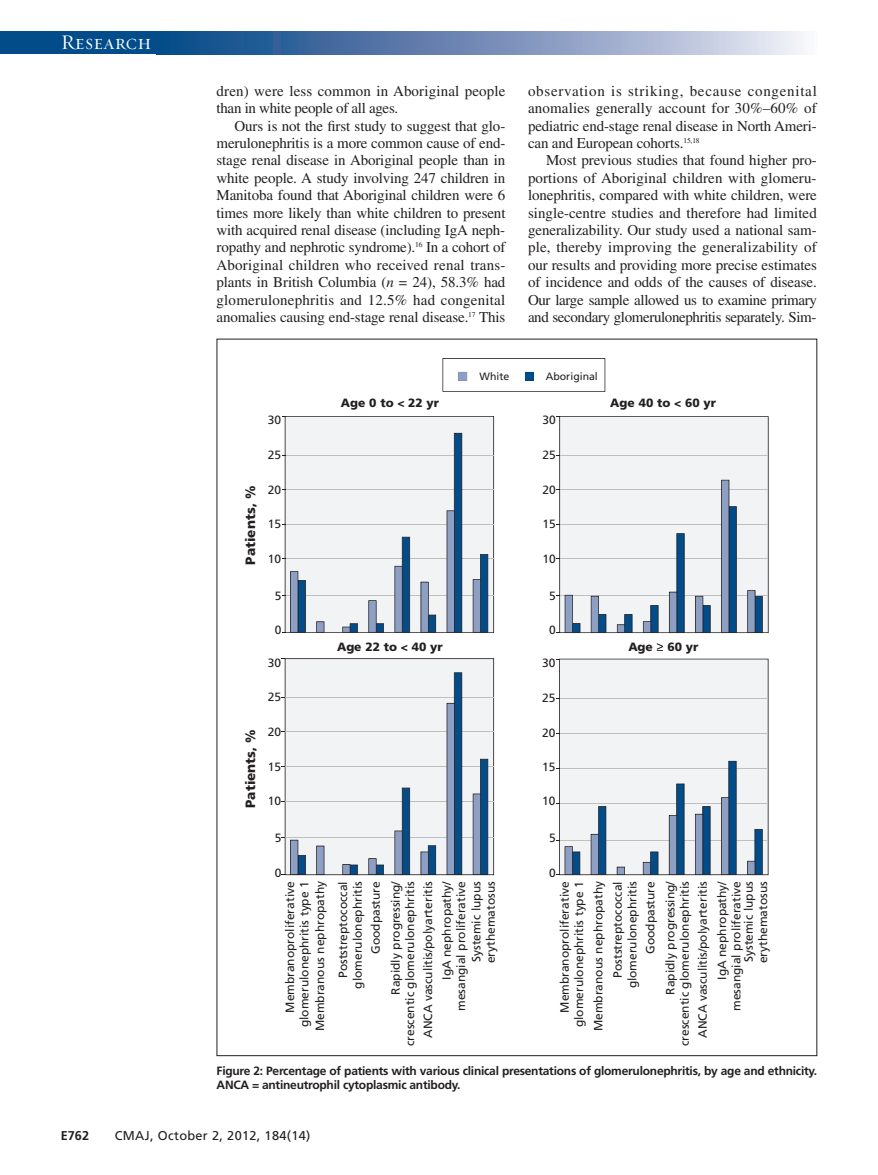
<style>
.page{position:relative;width:878px;height:1175px;background:#fff}
.page>*{position:absolute;margin:0;border:0;box-sizing:border-box;transform-origin:0 0}
.t1{font:21px "Requiem Display HTF Small Caps";letter-spacing:.005em;color:#fff}
.t2{font:15px/17.4px "Times LT Std";letter-spacing:-.01em;color:#231f20;text-align:justify}
.t3{font:15px/17.4px "Times LT Std";letter-spacing:.01em;color:#231f20}
.t4{font:900 13.5px "Frutiger LT Std";color:#231f20}
.t5{font:12.75px "Frutiger LT Std";letter-spacing:.025em;color:#231f20}
.t6{font:700 12.75px "Frutiger LT Std";color:#231f20}
.t7{font:12px/14.4px "Frutiger LT Std";color:#231f20;text-align:right}
.t8{font:700 12px/14.2px "Frutiger LT Std";letter-spacing:-.02em;color:#231f20}
.t9{font:900 12px "Frutiger LT Std";color:#231f20}
.t10{font:10.5px "Frutiger LT Std";color:#231f20}
.s1{font-style:italic}
</style>
<div class="page">
<div style="left:0;top:32px;width:164px;height:22px;background:#014c89"></div>
<svg style="left:164px;top:32px;width:640px;height:22px;background:#7692ba"></svg>
<svg style="left:285px;top:416px;width:209px;height:217px;fill:#f2f3f4"></svg>
<hr style="left:285px;top:595px;width:208px;height:1px;background:#c0bfbf">
<hr style="left:285px;top:557px;width:208px;height:1px;background:#c0bfbf">
<hr style="left:285px;top:524px;width:208px;height:1px;background:#c0bfbf">
<hr style="left:285px;top:489px;width:208px;height:1px;background:#c0bfbf">
<hr style="left:285px;top:455px;width:208px;height:1px;background:#c0bfbf">
<div style="left:559px;top:416px;width:209px;height:217px;background:#f2f3f4"></div>
<hr style="left:559px;top:595px;width:209px;height:1px;background:#c0bfbf">
<hr style="left:559px;top:557px;width:209px;height:1px;background:#c0bfbf">
<hr style="left:559px;top:524px;width:209px;height:1px;background:#c0bfbf">
<hr style="left:559px;top:489px;width:209px;height:1px;background:#c0bfbf">
<hr style="left:559px;top:455px;width:209px;height:1px;background:#c0bfbf">
<svg style="left:556px;top:480px;width:206px;height:153px"></svg>
<svg style="left:282px;top:433px;width:206px;height:200px"></svg>
<svg style="left:442px;top:358px;width:163px;height:34px"></svg>
<svg style="left:285px;top:658px;width:209px;height:217px;fill:#f2f3f4"></svg>
<hr style="left:285px;top:837px;width:208px;height:1px;background:#c0bfbf">
<hr style="left:285px;top:800px;width:208px;height:1px;background:#c0bfbf">
<hr style="left:285px;top:766px;width:208px;height:1px;background:#c0bfbf">
<hr style="left:285px;top:731px;width:208px;height:1px;background:#c0bfbf">
<hr style="left:285px;top:697px;width:208px;height:1px;background:#c0bfbf">
<div style="left:559px;top:658px;width:209px;height:217px;background:#f2f3f4"></div>
<hr style="left:559px;top:840px;width:209px;height:1px;background:#c0bfbf">
<hr style="left:559px;top:802px;width:209px;height:1px;background:#c0bfbf">
<hr style="left:559px;top:767px;width:209px;height:1px;background:#c0bfbf">
<hr style="left:559px;top:732px;width:209px;height:1px;background:#c0bfbf">
<hr style="left:559px;top:697px;width:209px;height:1px;background:#c0bfbf">
<svg style="left:282px;top:672px;width:206px;height:203px"></svg>
<svg style="left:556px;top:761px;width:206px;height:114px"></svg>
<h1 class="t1" style="left:61px;top:30px;width:92px">Research</h1>
<p class="t3" style="left:216px;top:84px;width:290px">dren) were less common in Aboriginal people than in white people of all ages.</p>
<p class="t2" style="left:216px;top:118px;width:290px;text-indent:18px">Ours is not the first study to suggest that glo - merulonephritis is a more common cause of end&shy;stage renal disease in Aboriginal people than in white people. A study involving 247 children in Manitoba found that Aboriginal children were 6 times more likely than white children to present with acquired renal disease (including IgA neph - ropathy and nephrotic syndrome).<sup>16</sup> In a cohort of Aboriginal children who received renal trans&shy;plants in British Columbia (<span class="s1">n</span> = 24), 58.3% had glomerulonephritis and 12.5% had congenital anomalies causing end-stage renal disease.<sup>17</sup> This</p>
<p class="t2" style="left:528px;top:84px;width:290px">observation is striking, because congenital anom alies generally account for 30%–60% of pediatric end-stage renal disease in North Ameri&shy;can and European cohorts.<sup>15,18</sup></p>
<p class="t2" style="left:528px;top:153px;width:290px;text-indent:18px">Most previous studies that found higher pro&shy;portions of Aboriginal children with glomeru&shy;lonephritis, compared with white children, were single-centre studies and therefore had limited generalizability. Our study used a national sam&shy;ple, thereby improving the generalizability of our results and providing more precise estimates of incidence and odds of the causes of disease.<br>Our large sample allowed us to examine primary and secondary glomerulonephritis separately. Sim-</p>
<p class="t10" style="left:479px;top:372px;width:31px">White</p>
<p class="t10" style="left:546px;top:372px;width:53px">Aboriginal</p>
<p class="t4" style="left:245px;top:564px;width:80px;rotate:-90deg">P a ei t n %, st</p>
<p class="t4" style="left:245px;top:808px;width:80px;rotate:-90deg">P a ei t n %, st</p>
<p class="t9" style="left:341px;top:398px;width:100px">Age 0 to &lt; 22 yr</p>
<p class="t9" style="left:610px;top:398px;width:107px">Age 40 to &lt; 60 yr</p>
<p class="t7" style="left:268px;top:414px;width:15px">30</p>
<p class="t7" style="left:542px;top:414px;width:15px">30</p>
<p class="t7" style="left:268px;top:448px;width:15px">25</p>
<p class="t7" style="left:542px;top:448px;width:15px">25</p>
<p class="t7" style="left:268px;top:483px;width:15px">20</p>
<p class="t7" style="left:542px;top:483px;width:15px">20</p>
<p class="t7" style="left:268px;top:518px;width:15px">15</p>
<p class="t7" style="left:542px;top:518px;width:15px">15</p>
<p class="t7" style="left:268px;top:552px;width:15px">10</p>
<p class="t7" style="left:542px;top:552px;width:15px">10</p>
<p class="t7" style="left:275px;top:589px;width:8px">5</p>
<p class="t7" style="left:549px;top:589px;width:8px">5</p>
<p class="t7" style="left:275px;top:624px;width:8px">0</p>
<p class="t7" style="left:549px;top:624px;width:8px">0</p>
<p class="t9" style="left:337px;top:642px;width:107px">Age 22 to &lt; 40 yr</p>
<p class="t9" style="left:628px;top:642px;width:72px">Age ≥ 60 yr</p>
<p class="t7" style="left:268px;top:656px;width:15px">30</p>
<p class="t7" style="left:542px;top:656px;width:15px">30</p>
<p class="t7" style="left:268px;top:691px;width:15px">25</p>
<p class="t7" style="left:542px;top:691px;width:15px">25</p>
<p class="t7" style="left:268px;top:725px;width:15px">20</p>
<p class="t7" style="left:542px;top:726px;width:15px">20</p>
<p class="t7" style="left:268px;top:760px;width:15px">15</p>
<p class="t7" style="left:542px;top:760px;width:15px">15</p>
<p class="t7" style="left:268px;top:794px;width:15px">10</p>
<p class="t7" style="left:542px;top:794px;width:15px">10</p>
<p class="t7" style="left:275px;top:831px;width:8px">5</p>
<p class="t7" style="left:549px;top:831px;width:8px">5</p>
<p class="t7" style="left:275px;top:866px;width:8px">0</p>
<p class="t7" style="left:549px;top:866px;width:8px">0</p>
<p class="t7" style="left:284px;top:1027px;width:147px;rotate:-90deg">Membranoproliferative glomerulonephritis type 1</p>
<p class="t7" style="left:589px;top:1031px;width:151px;line-height:19.4px;rotate:-90deg">Membranous nephropathy<br>Poststreptococcal</p>
<p class="t7" style="left:624px;top:988px;width:109px;line-height:18.3px;rotate:-90deg">glomerulonephritis<br>Goodpasture</p>
<p class="t7" style="left:664px;top:1045px;width:167px;rotate:-90deg">Rapidly progressing/ crescentic glomerulonephritis</p>
<p class="t7" style="left:694px;top:1038px;width:159px;line-height:19.2px;rotate:-90deg">ANCA vasculitis/polyarteritis<br>IgA nephropathy/</p>
<p class="t7" style="left:731px;top:1011px;width:131px;line-height:12.3px;rotate:-90deg">mesangial proliferative<br>Systemic lupus</p>
<p class="t7" style="left:756px;top:963px;width:83px;rotate:-90deg">erythematosus</p>
<p class="t7" style="left:309px;top:1031px;width:151px;line-height:23.1px;rotate:-90deg">Membranous nephropathy<br>Poststreptococcal</p>
<p class="t7" style="left:349px;top:988px;width:109px;line-height:18.3px;rotate:-90deg">glomerulonephritis<br>Goodpasture</p>
<p class="t7" style="left:389px;top:1046px;width:167px;rotate:-90deg">Rapidly progressing/ crescentic glomerulonephritis</p>
<p class="t7" style="left:419px;top:1038px;width:159px;line-height:18.6px;rotate:-90deg">ANCA vasculitis/polyarteritis<br>IgA nephropathy/</p>
<p class="t7" style="left:454px;top:963px;width:83px;line-height:14.9px;text-align:justify;text-indent:-48px;rotate:-90deg">mesangial proliferative Systemic lupus erythematosus</p>
<p class="t7" style="left:558px;top:1027px;width:147px;rotate:-90deg">Membranoproliferative glomerulonephritis type 1</p>
<p class="t8" style="left:216px;top:1064px;width:602px">Figure 2: Percentage of patients with various clinical presentations of glomerulonephritis, by age and ethnicity.<br>ANCA = antineutrophil cytoplasmic antibody.</p>
<p class="t6" style="left:61px;top:1130px;width:30px">E762</p>
<p class="t5" style="left:115px;top:1130px;width:197px">CMAJ, October 2, 2012, 184(14)</p>
</div>
